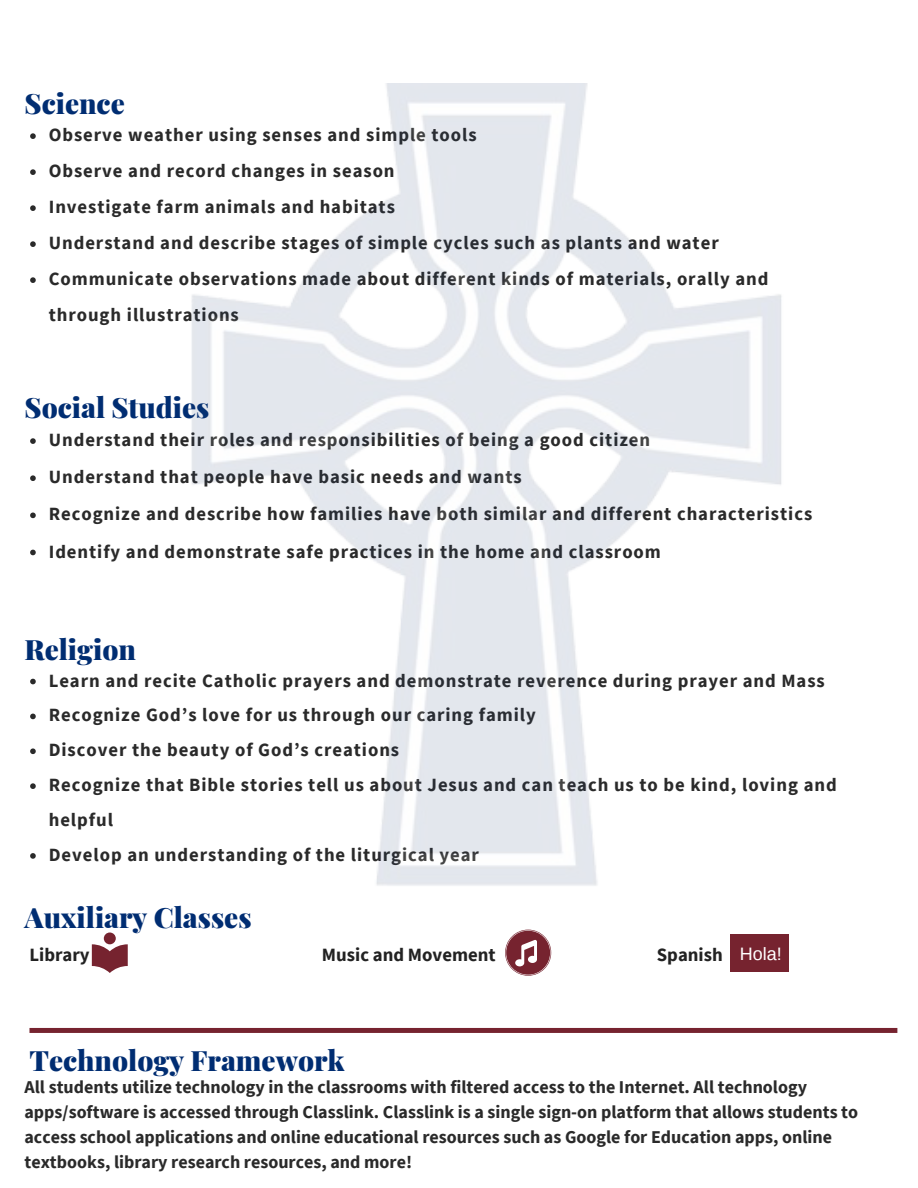
<style>
.page{position:relative;width:918px;height:1188px;background:#fff}
.page>*{position:absolute;margin:0;border:0;box-sizing:border-box;transform-origin:0 0}
.t1{font:900 28.05px "Playfair Display";color:#002d72}
.t2{font:700 18.75px/36px "Source Sans Pro";letter-spacing:.05em;color:#2a2a2a}
.t3{font:700 18.75px "Source Sans Pro";color:#222}
.t4{font:700 18px/24.8px "Source Sans Pro";color:#2a2a2a}
.s1{font-family:"Arimo";font-weight:400;font-size:18px;color:#fff}
</style>
<div class="page">
<svg style="left:30px;top:133px;width:6px;height:6px"></svg>
<svg style="left:30px;top:169px;width:6px;height:6px"></svg>
<svg style="left:30px;top:205px;width:6px;height:6px"></svg>
<svg style="left:30px;top:241px;width:6px;height:6px"></svg>
<svg style="left:30px;top:277px;width:6px;height:6px"></svg>
<svg style="left:30px;top:438px;width:6px;height:6px"></svg>
<svg style="left:30px;top:475px;width:6px;height:6px"></svg>
<svg style="left:30px;top:513px;width:6px;height:5px"></svg>
<svg style="left:30px;top:550px;width:6px;height:5px"></svg>
<svg style="left:30px;top:679px;width:6px;height:5px"></svg>
<svg style="left:30px;top:714px;width:6px;height:5px"></svg>
<svg style="left:30px;top:748px;width:6px;height:6px"></svg>
<svg style="left:30px;top:783px;width:6px;height:6px"></svg>
<svg style="left:30px;top:853px;width:6px;height:6px"></svg>
<img style="left:191px;top:84px;width:591px;height:802px">
<svg style="left:29px;top:1028px;width:868px;height:5px;background:#772531"></svg>
<div style="left:730px;top:934px;width:58px;height:37px;background:#76232f"></div>
<svg style="left:92px;top:933px;width:36px;height:40px"></svg>
<svg style="left:505px;top:930px;width:46px;height:46px"></svg>
<h1 class="t1" style="left:25px;top:84px;width:102px">Science</h1>
<p class="t2" style="left:49px;top:117px;width:721px">Observe weather using senses and simple tools<br>Observe and record changes in season<br>Investigate farm animals and habitats<br>Understand and describe stages of simple cycles such as plants and water Communicate observations made about different kinds of materials, orally and through illustrations</p>
<h1 class="t1" style="left:25px;top:388px;width:186px">Social Studies</h1>
<p class="t2" style="left:49px;top:421px;width:765px;line-height:37.2px">Understand their roles and responsibilities of being a good citizen<br>Understand that people have basic needs and wants<br>Recognize and describe how families have both similar and different characteristics Identify and demonstrate safe practices in the home and classroom</p>
<h1 class="t1" style="left:25px;top:630px;width:113px">Religion</h1>
<p class="t2" style="left:49px;top:663px;width:790px;line-height:34.8px">Learn and recite Catholic prayers and demonstrate reverence during prayer and Mass Recognize God’s love for us through our caring family<br>Discover the beauty of God’s creations<br>Recognize that Bible stories tell us about Jesus and can teach us to be kind, loving and helpful<br>Develop an understanding of the liturgical year</p>
<h1 class="t1" style="left:25px;top:898px;width:229px">Auxiliary Classes</h1>
<p class="t3" style="left:29px;top:942px;width:62px">Library</p>
<p class="t3" style="left:322px;top:942px;width:175px">Music and Movement</p>
<p class="t3" style="left:657px;top:942px;width:126px">Spanish <span class="s1">Hola!</span></p>
<h1 class="t1" style="left:29px;top:1040px;width:317px">Technology Framework</h1>
<p class="t4" style="left:25px;top:1075px;width:835px">All students utilize technology in the classrooms with filtered access to the Internet. All technology apps/software is accessed through Classlink. Classlink is a single sign-on platform that allows students to access school applications and online educational resources such as Google for Education apps, online textbooks, library research resources, and more!</p>
</div>
